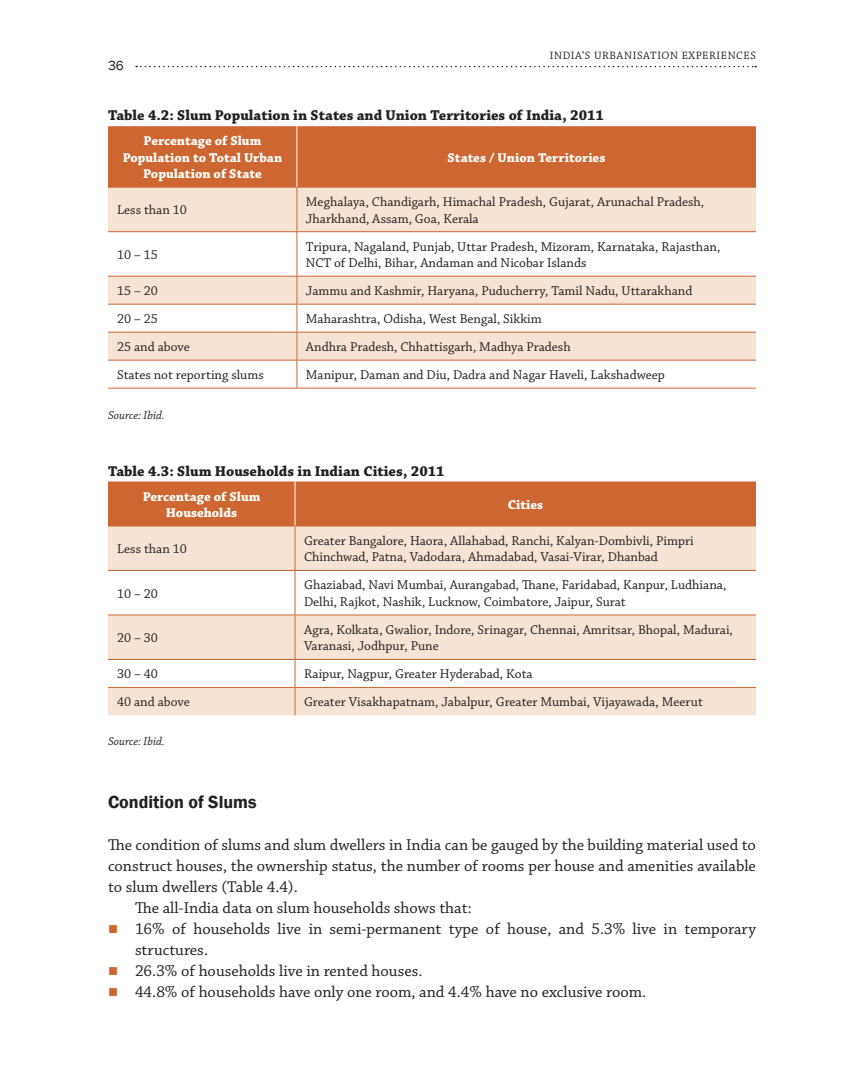
<style>
.page{position:relative;width:864px;height:1080px;background:#fff}
.page>*{position:absolute;margin:0;border:0;box-sizing:border-box;transform-origin:0 0}
.Subhead{font:600 18px "Franklin Gothic";color:#231f20}
.Body_text_No_indent{font:16.5px/21px "Chaparral Pro";color:#231f20;text-align:justify}
.Bullet_text{font:16.5px/21px "Chaparral Pro";color:#231f20}
.Body_Text{font:16.5px "Chaparral Pro";color:#231f20}
.Figure_Head{font:700 15px "Chaparral Pro";color:#231f20}
.Table_Body_text{font:13.5px/16.5px "Chaparral Pro";color:#231f20}
.Table_Body_text-2{font:700 13.5px/16.5px "Chaparral Pro";color:#fff;text-align:center}
.t1{font:13.5px "Franklin Gothic";color:#231f20}
.Source{font:italic 12px "Chaparral Pro";color:#231f20}
.t2{font:11.25px "Chaparral Pro";letter-spacing:.05em;color:#231f20}
.s1{color:#ce6632}
</style>
<div class="page">
<svg style="left:136px;top:66px;width:620px;height:1px"></svg>
<div style="left:108px;top:126px;width:648px;height:61px;background:#ce6632"></div>
<svg style="left:108px;top:188px;width:648px;height:172px;fill:#f7e3d4"></svg>
<hr style="left:108px;top:187px;width:189px;height:1px;background:#ce6632">
<hr style="left:297px;top:187px;width:459px;height:1px;background:#ce6632">
<hr style="left:297px;top:188px;width:1px;height:43px;background:#ce6632">
<hr style="left:108px;top:231px;width:189px;height:1px;background:#ce6632">
<hr style="left:297px;top:231px;width:459px;height:1px;background:#ce6632">
<hr style="left:297px;top:232px;width:1px;height:44px;background:#ce6632">
<hr style="left:108px;top:276px;width:189px;height:1px;background:#ce6632">
<hr style="left:297px;top:276px;width:459px;height:1px;background:#ce6632">
<hr style="left:108px;top:304px;width:189px;height:1px;background:#ce6632">
<hr style="left:297px;top:304px;width:459px;height:1px;background:#ce6632">
<hr style="left:108px;top:332px;width:189px;height:1px;background:#ce6632">
<hr style="left:297px;top:332px;width:459px;height:1px;background:#ce6632">
<hr style="left:108px;top:360px;width:189px;height:1px;background:#ce6632">
<hr style="left:297px;top:360px;width:459px;height:1px;background:#ce6632">
<svg style="left:297px;top:277px;width:1px;height:111px"></svg>
<hr style="left:297px;top:126px;width:1px;height:61px;background:#fff">
<hr style="left:108px;top:388px;width:189px;height:1px;background:#ce6632">
<hr style="left:297px;top:388px;width:459px;height:1px;background:#ce6632">
<div style="left:108px;top:482px;width:648px;height:44px;background:#ce6632"></div>
<svg style="left:108px;top:527px;width:648px;height:188px;fill:#f7e3d4"></svg>
<hr style="left:108px;top:526px;width:187px;height:1px;background:#ce6632">
<hr style="left:295px;top:526px;width:461px;height:1px;background:#ce6632">
<hr style="left:295px;top:526px;width:1px;height:44px;background:#ce6632">
<hr style="left:108px;top:570px;width:187px;height:1px;background:#ce6632">
<hr style="left:295px;top:570px;width:461px;height:1px;background:#ce6632">
<hr style="left:295px;top:571px;width:1px;height:44px;background:#ce6632">
<hr style="left:108px;top:615px;width:187px;height:1px;background:#ce6632">
<hr style="left:295px;top:615px;width:461px;height:1px;background:#ce6632">
<hr style="left:295px;top:615px;width:1px;height:44px;background:#ce6632">
<hr style="left:108px;top:659px;width:187px;height:1px;background:#ce6632">
<hr style="left:295px;top:659px;width:461px;height:1px;background:#ce6632">
<hr style="left:108px;top:687px;width:187px;height:1px;background:#ce6632">
<hr style="left:295px;top:687px;width:461px;height:1px;background:#ce6632">
<svg style="left:295px;top:660px;width:1px;height:55px"></svg>
<hr style="left:295px;top:482px;width:1px;height:44px;background:#fff">
<p class="t1" style="left:108px;top:57px;width:17px">36</p>
<p class="t2" style="left:550px;top:49px;width:154px">INDIA’S URBANISATION EXPER</p>
<p class="t2" style="left:717px;top:49px;width:41px">IENCES</p>
<p class="Figure_Head" style="left:108px;top:107px;width:498px">Table 4.2: Slum Population in States and Union Territories of India, 2011</p>
<p class="Table_Body_text-2" style="left:123px;top:133px;width:161px">Percentage of Slum<br>Population to Total Urban<br>Population of State</p>
<p class="Table_Body_text-2" style="left:448px;top:150px;width:159px">States / Union Territories</p>
<p class="Table_Body_text" style="left:117px;top:202px;width:72px">Less than 10</p>
<p class="Table_Body_text" style="left:306px;top:194px;width:400px">Meghalaya, Chandigarh, Himachal Pradesh, Gujarat, Arunachal Pradesh,<br>Jharkhand, Assam, Goa, Kerala</p>
<p class="Table_Body_text" style="left:117px;top:247px;width:42px">10 – 15</p>
<p class="Table_Body_text" style="left:306px;top:239px;width:416px">Tripura, Nagaland, Punjab, Uttar Pradesh, Mizoram, Karnataka, Rajasthan,<br>NCT of Delhi, Bihar, Andaman and Nicobar Islands</p>
<p class="Table_Body_text" style="left:117px;top:283px;width:42px">15 – 20</p>
<p class="Table_Body_text" style="left:306px;top:283px;width:388px">Jammu and Kashmir, Haryana, Puducherry, Tamil Nadu, Uttarakhand</p>
<p class="Table_Body_text" style="left:117px;top:311px;width:42px">20 – 25</p>
<p class="Table_Body_text" style="left:306px;top:311px;width:237px">Maharashtra, Odisha, West Bengal, Sikkim</p>
<p class="Table_Body_text" style="left:117px;top:339px;width:74px">25 and above</p>
<p class="Table_Body_text" style="left:306px;top:339px;width:266px">Andhra Pradesh, Chhattisgarh, Madhya Pradesh</p>
<p class="Table_Body_text" style="left:117px;top:367px;width:148px">States not reporting slums</p>
<p class="Table_Body_text" style="left:306px;top:367px;width:361px">Manipur, Daman and Diu, Dadra and Nagar Haveli, Lakshadweep</p>
<p class="Source" style="left:108px;top:408px;width:58px">Source: Ibid.</p>
<p class="Figure_Head" style="left:108px;top:462px;width:338px">Table 4.3: Slum Households in Indian Cities, 2011</p>
<p class="Table_Body_text-2" style="left:143px;top:488px;width:119px">Percentage of Slum<br>Households</p>
<p class="Table_Body_text-2" style="left:508px;top:497px;width:37px">Cities</p>
<p class="Table_Body_text" style="left:117px;top:541px;width:72px">Less than 10</p>
<p class="Table_Body_text" style="left:304px;top:533px;width:391px">Greater Bangalore, Haora, Allahabad, Ranchi, Kalyan-Dombivli, Pimpri<br>Chinchwad, Patna, Vadodara, Ahmadabad, Vasai-Virar, Dhanbad</p>
<p class="Table_Body_text" style="left:117px;top:586px;width:42px">10 – 20</p>
<p class="Table_Body_text" style="left:304px;top:578px;width:424px">Ghaziabad, Navi Mumbai, Aurangabad, Thane, Faridabad, Kanpur, Ludhiana,<br>Delhi, Rajkot, Nashik, Lucknow, Coimbatore, Jaipur, Surat</p>
<p class="Table_Body_text" style="left:117px;top:630px;width:42px">20 – 30</p>
<p class="Table_Body_text" style="left:304px;top:622px;width:430px">Agra, Kolkata, Gwalior, Indore, Srinagar, Chennai, Amritsar, Bhopal, Madurai,<br>Varanasi, Jodhpur, Pune</p>
<p class="Table_Body_text" style="left:117px;top:666px;width:42px">30 – 40</p>
<p class="Table_Body_text" style="left:304px;top:666px;width:230px">Raipur, Nagpur, Greater Hyderabad, Kota</p>
<p class="Table_Body_text" style="left:117px;top:694px;width:74px">40 and above</p>
<p class="Table_Body_text" style="left:304px;top:694px;width:400px">Greater Visakhapatnam, Jabalpur, Greater Mumbai, Vijayawada, Meerut</p>
<p class="Source" style="left:108px;top:735px;width:58px">Source: Ibid.</p>
<p class="Subhead" style="left:108px;top:791px;width:150px">Condition of Slums</p>
<p class="Body_text_No_indent" style="left:108px;top:835px;width:649px">The condition of slums and slum dwellers in India can be gauged by the building material used to construct houses, the ownership status, the number of rooms per house and amenities available to slum dwellers (Table 4.4).</p>
<p class="Body_Text" style="left:135px;top:899px;width:338px">The all-India data on slum households shows that:</p>
<p class="Bullet_text" style="left:135px;top:919px;width:623px;text-indent:-27px"><span class="s1">■</span> 16% of households live in semi-permanent type of house, and 5.3% live in temporary structures.</p>
<p class="Bullet_text" style="left:108px;top:961px;width:316px"><span class="s1">■</span> 26.3% of households live in rented houses.</p>
<p class="Bullet_text" style="left:108px;top:982px;width:540px"><span class="s1">■</span> 44.8% of households have only one room, and 4.4% have no exclusive room.</p>
</div>
